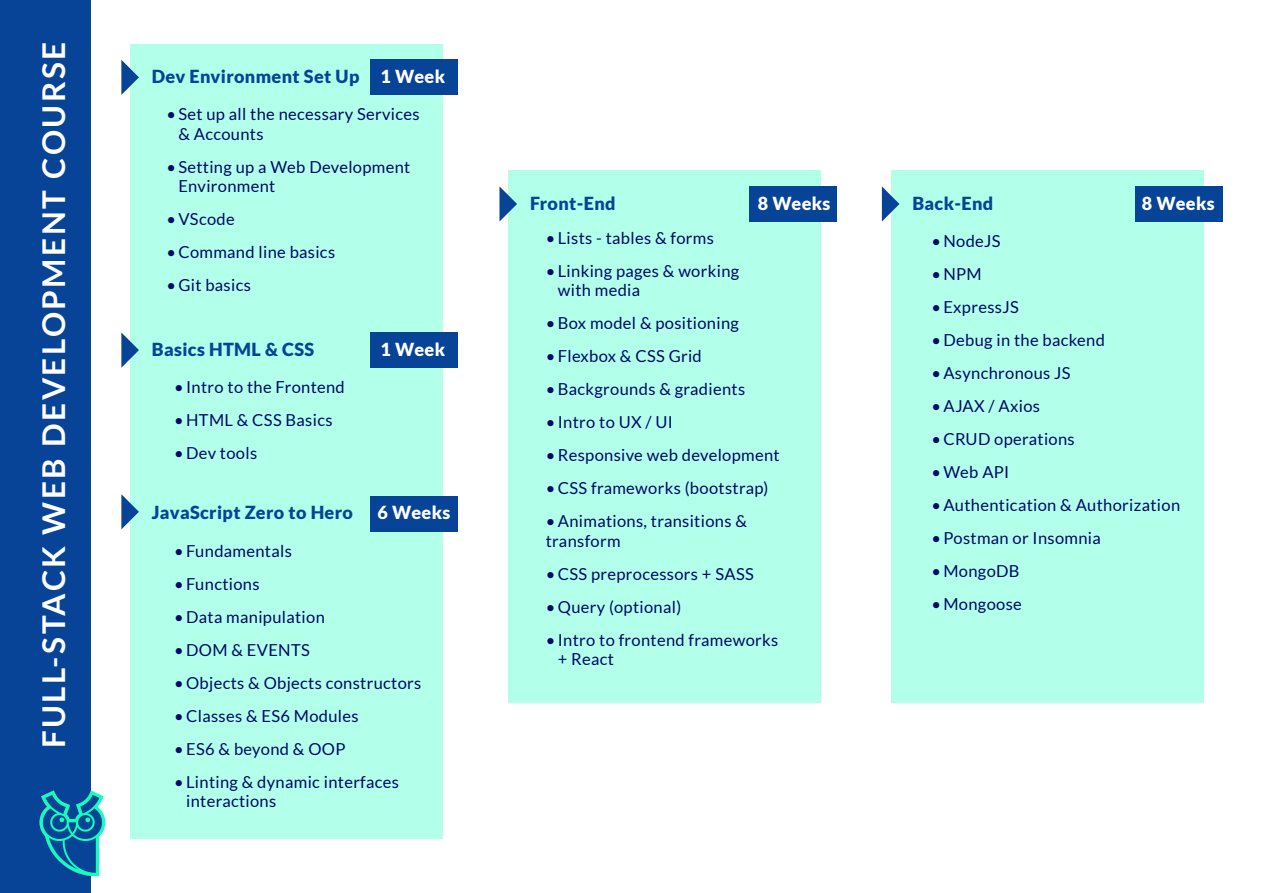
<style>
.page{position:relative;width:1263px;height:893px;background:#fff}
.page>*{position:absolute;margin:0;border:0;box-sizing:border-box;transform-origin:0 0}
.t1{font:700 31.5px "Lato";letter-spacing:.08em;color:#fff}
.t2{font:900 18px "Lato";letter-spacing:.02em;color:#074397}
.t3{font:900 18px "Lato";letter-spacing:.02em;color:#fff}
.t4{font:16.5px/19.5px "Lato";letter-spacing:.02em;color:#000865}
</style>
<div class="page">
<div style="left:508px;top:170px;width:313px;height:533px;background:#b2ffea"></div>
<div style="left:891px;top:170px;width:312px;height:533px;background:#b2ffea"></div>
<svg style="left:882px;top:186px;width:17px;height:36px"></svg>
<div style="left:0;top:0;width:91px;height:893px;background:#074397"></div>
<img style="left:39px;top:790px;width:67px;height:87px">
<div style="left:130px;top:44px;width:313px;height:794px;background:#b2ffea"></div>
<div style="left:370px;top:60px;width:87px;height:35px;background:#074397"></div>
<div style="left:370px;top:333px;width:87px;height:35px;background:#074397"></div>
<div style="left:370px;top:496px;width:87px;height:35px;background:#074397"></div>
<div style="left:749px;top:186px;width:88px;height:35px;background:#074397"></div>
<div style="left:1135px;top:186px;width:87px;height:35px;background:#074397"></div>
<svg style="left:121px;top:60px;width:18px;height:35px"></svg>
<svg style="left:121px;top:332px;width:18px;height:36px"></svg>
<svg style="left:121px;top:494px;width:18px;height:35px"></svg>
<svg style="left:499px;top:186px;width:18px;height:36px"></svg>
<h1 class="t1" style="left:36px;top:748px;width:708px;rotate:-90deg">FULL-STACK WEB DEVELOPMENT COURSE</h1>
<p class="t2" style="left:152px;top:66px;width:209px">Dev Environment Set Up</p>
<p class="t4" style="left:178px;top:105px;width:243px;text-indent:-12px">• Set up all the necessary Services &amp; Accounts</p>
<p class="t4" style="left:178px;top:157px;width:234px;text-indent:-12px">• Setting up a Web Development<br>Environment</p>
<p class="t4" style="left:166px;top:210px;width:70px">• VScode</p>
<p class="t4" style="left:166px;top:243px;width:170px">• Command line basics</p>
<p class="t4" style="left:166px;top:276px;width:86px">• Git basics</p>
<p class="t3" style="left:381px;top:66px;width:66px">1 Week</p>
<p class="t2" style="left:152px;top:339px;width:164px">Basics HTML &amp; CSS</p>
<p class="t4" style="left:174px;top:377px;width:172px">• Intro to the Frontend</p>
<p class="t4" style="left:174px;top:410px;width:160px">• HTML &amp; CSS Basics</p>
<p class="t4" style="left:174px;top:443px;width:85px">• Dev tools</p>
<p class="t3" style="left:381px;top:339px;width:66px">1 Week</p>
<p class="t2" style="left:152px;top:502px;width:203px">JavaScript Zero to Hero</p>
<p class="t4" style="left:174px;top:541px;width:119px">• Fundamentals</p>
<p class="t4" style="left:174px;top:574px;width:87px">• Functions</p>
<p class="t4" style="left:174px;top:607px;width:152px">• Data manipulation</p>
<p class="t4" style="left:174px;top:640px;width:137px">• DOM &amp; EVENTS</p>
<p class="t4" style="left:174px;top:673px;width:249px">• Objects &amp; Objects constructors</p>
<p class="t4" style="left:174px;top:706px;width:186px">• Classes &amp; ES6 Modules</p>
<p class="t4" style="left:174px;top:739px;width:173px">• ES6 &amp; beyond &amp; OOP</p>
<p class="t4" style="left:186px;top:772px;width:214px;text-indent:-12px">• Linting &amp; dynamic interfaces interactions</p>
<p class="t3" style="left:378px;top:502px;width:74px">6 Weeks</p>
<p class="t3" style="left:758px;top:193px;width:74px">8 Weeks</p>
<p class="t2" style="left:912px;top:193px;width:82px">Back-End</p>
<p class="t4" style="left:931px;top:231px;width:71px">• NodeJS</p>
<p class="t4" style="left:931px;top:264px;width:52px">• NPM</p>
<p class="t4" style="left:931px;top:297px;width:89px">• ExpressJS</p>
<p class="t4" style="left:931px;top:330px;width:175px">• Debug in the backend</p>
<p class="t4" style="left:931px;top:363px;width:141px">• Asynchronous JS</p>
<p class="t4" style="left:931px;top:396px;width:110px">• AJAX / Axios</p>
<p class="t4" style="left:931px;top:429px;width:145px">• CRUD operations</p>
<p class="t4" style="left:931px;top:462px;width:79px">• Web API</p>
<p class="t4" style="left:931px;top:495px;width:250px">• Authentication &amp; Authorization</p>
<p class="t4" style="left:931px;top:528px;width:171px">• Postman or Insomnia</p>
<p class="t4" style="left:931px;top:561px;width:90px">• MongoDB</p>
<p class="t4" style="left:931px;top:594px;width:92px">• Mongoose</p>
<p class="t3" style="left:1142px;top:193px;width:74px">8 Weeks</p>
<p class="t2" style="left:530px;top:193px;width:87px">Front-End</p>
<p class="t4" style="left:546px;top:228px;width:170px">• Lists - tables &amp; forms</p>
<p class="t4" style="left:558px;top:261px;width:183px;text-indent:-12px">• Linking pages &amp; working with media</p>
<p class="t4" style="left:546px;top:313px;width:195px">• Box model &amp; positioning</p>
<p class="t4" style="left:546px;top:346px;width:158px">• Flexbox &amp; CSS Grid</p>
<p class="t4" style="left:546px;top:379px;width:201px">• Backgrounds &amp; gradients</p>
<p class="t4" style="left:546px;top:412px;width:129px">• Intro to UX / UI</p>
<p class="t4" style="left:546px;top:445px;width:235px">• Responsive web development</p>
<p class="t4" style="left:546px;top:478px;width:224px">• CSS frameworks (bootstrap)</p>
<p class="t4" style="left:546px;top:511px;width:203px">• Animations, transitions &amp; transform</p>
<p class="t4" style="left:546px;top:564px;width:209px">• CSS preprocessors + SASS</p>
<p class="t4" style="left:546px;top:597px;width:137px">• Query (optional)</p>
<p class="t4" style="left:558px;top:630px;width:222px;text-indent:-12px">• Intro to frontend frameworks + React</p>
</div>
